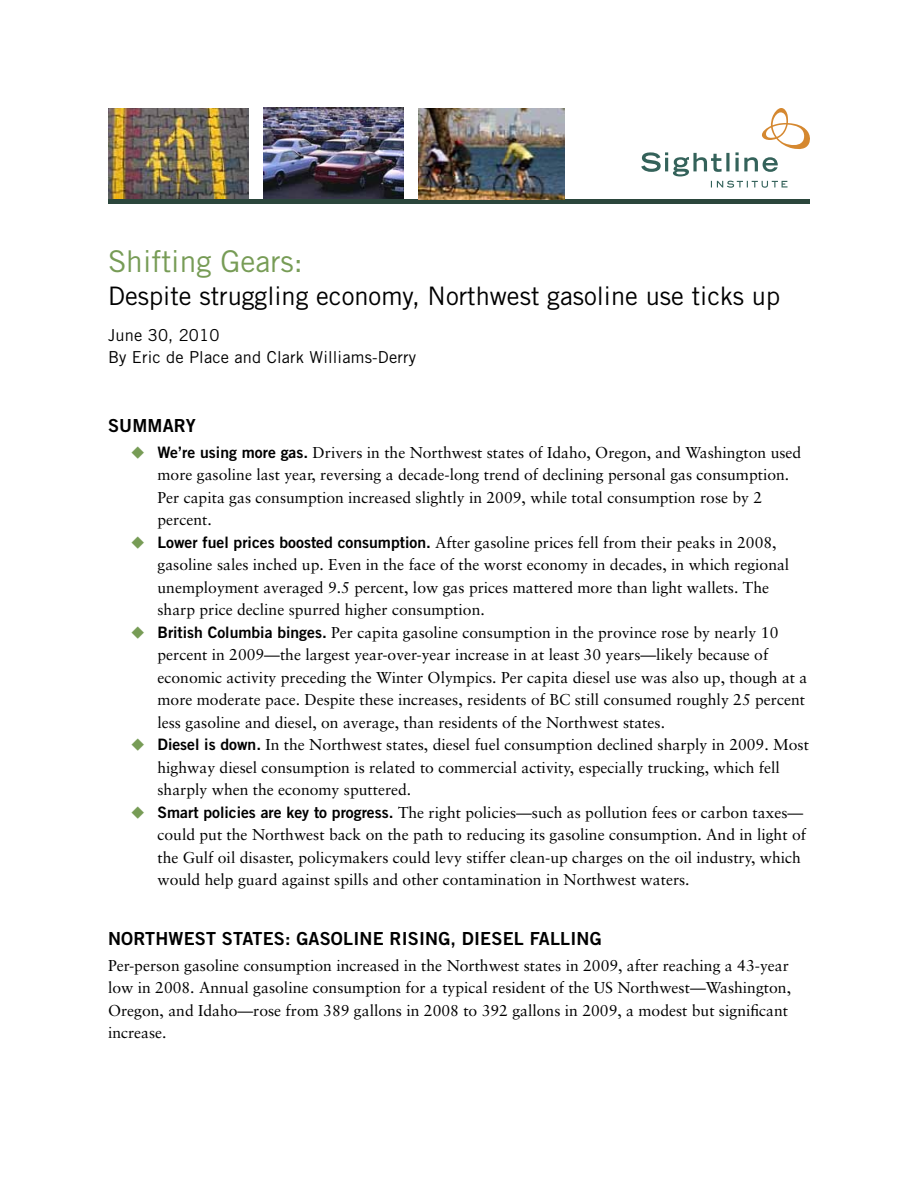
<style>
.page{position:relative;width:918px;height:1188px;background:#fff}
.page>*{position:absolute;margin:0;border:0;box-sizing:border-box;transform-origin:0 0}
.t1{font:30px "Trade Gothic LT Std";color:#779c56}
.t2{font:25.5px "Trade Gothic LT Std";color:#000}
.t3{font:18px "Trade Gothic LT Bold Two";letter-spacing:.01em;color:#000}
.t4{font:16.5px/22.5px "Trade Gothic LT";letter-spacing:.01em;color:#000}
.t5{font:15.75px/22.5px "Sabon";color:#000}
.s1{font-family:"Trade Gothic LT Bold Two"}
</style>
<div class="page">
<img style="left:263px;top:108px;width:141px;height:91px">
<img style="left:108px;top:108px;width:140px;height:91px">
<hr style="left:108px;top:199px;width:702px;height:4px;background:#2b463c">
<svg style="left:641px;top:108px;width:169px;height:80px"></svg>
<img style="left:419px;top:108px;width:146px;height:91px">
<h1 class="t1" style="left:108px;top:243px;width:196px">Shifting Gears:</h1>
<h2 class="t2" style="left:108px;top:280px;width:674px">Despite struggling economy, Northwest gasoline use ticks up</h2>
<p class="t4" style="left:108px;top:323px;width:310px">June 30, 2010<br>By Eric de Place and Clark Williams-Derry</p>
<p class="t3" style="left:108px;top:415px;width:89px">Summary</p>
<p class="t5" style="left:158px;top:441px;width:653px"><span class="s1">We’re using more gas.</span> Drivers in the Northwest states of Idaho, Oregon, and Washington used more gasoline last year, reversing a decade-long trend of declining personal gas consumption.<br>Per capita gas consumption increased slightly in 2009, while total consumption rose by 2 percent.<br><span class="s1">Lower fuel prices boosted consumption.</span> After gasoline prices fell from their peaks in 2008, gasoline sales inched up. Even in the face of the worst economy in decades, in which regional unemployment averaged 9.5 percent, low gas prices mattered more than light wallets. The sharp price decline spurred higher consumption.<br><span class="s1">British Columbia binges.</span> Per capita gasoline consumption in the province rose by nearly 10 percent in 2009—the largest year-over-year increase in at least 30 years—likely because of economic activity preceding the Winter Olympics. Per capita diesel use was also up, though at a more moderate pace. Despite these increases, residents of BC still consumed roughly 25 percent less gasoline and diesel, on average, than residents of the Northwest states.<br><span class="s1">Diesel is down.</span> In the Northwest states, diesel fuel consumption declined sharply in 2009. Most highway diesel consumption is related to commercial activity, especially trucking, which fell sharply when the economy sputtered.<br><span class="s1">Smart policies are key to progress.</span> The right policies—such as pollution fees or carbon taxes— could put the Northwest back on the path to reducing its gasoline consumption. And in light of the Gulf oil disaster, policymakers could levy stiffer clean-up charges on the oil industry, which would help guard against spills and other contamination in Northwest waters.</p>
<p class="t3" style="left:108px;top:928px;width:495px">NORTHWEST STATES: GASOLINE RISING, DIESEL FALLING</p>
<p class="t5" style="left:108px;top:954px;width:685px">Per-person gasoline consumption increased in the Northwest states in 2009, after reaching a 43-year low in 2008. Annual gasoline consumption for a typical resident of the US Northwest—Washington, Oregon, and Idaho—rose from 389 gallons in 2008 to 392 gallons in 2009, a modest but significant increase.</p>
</div>
